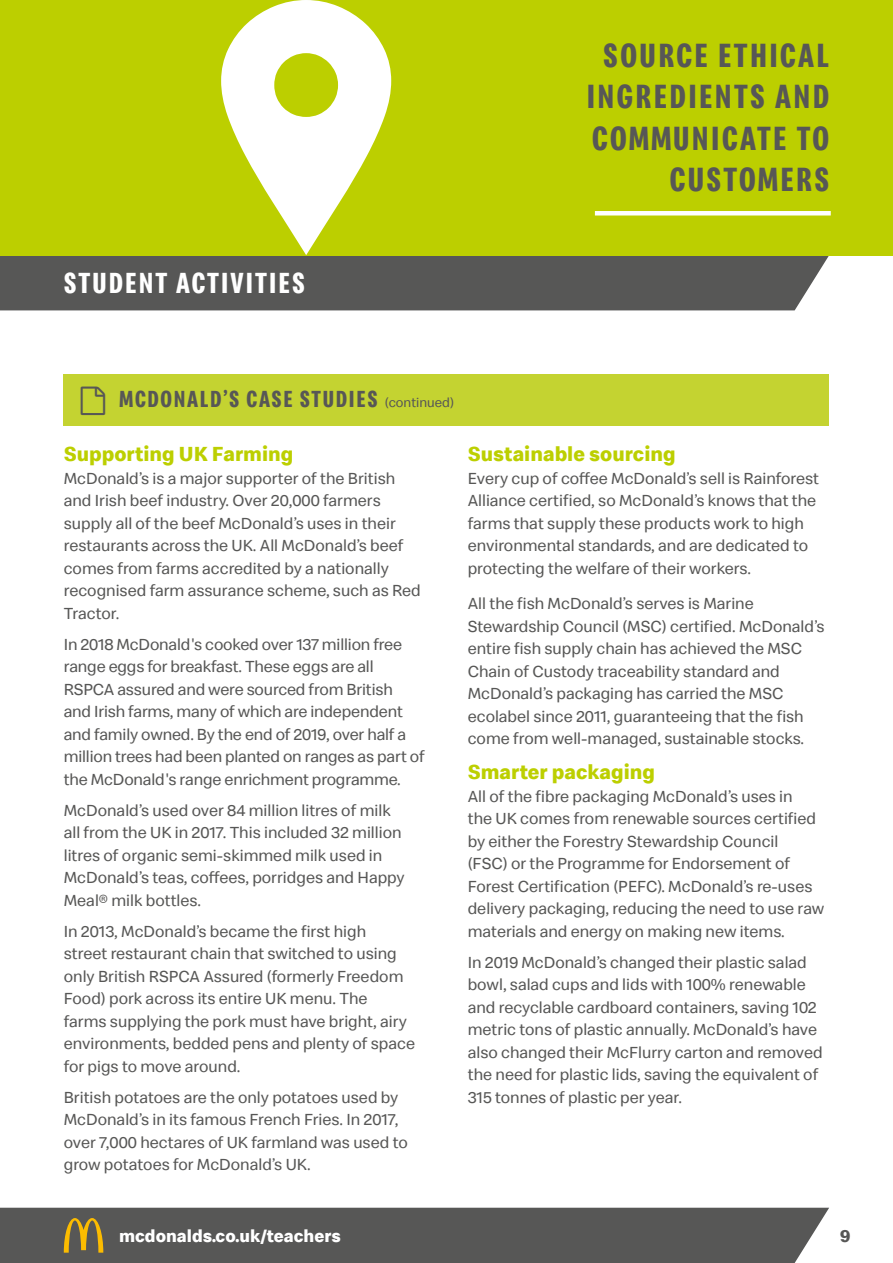
<style>
.page{position:relative;width:893px;height:1263px;background:#fff}
.page>*{position:absolute;margin:0;border:0;box-sizing:border-box;transform-origin:0 0}
.t1{font:700 34.65px/41.5px "Speedee Condensed";letter-spacing:.07em;color:#575756;text-align:right}
.t2{font:700 30px "Speedee Condensed";letter-spacing:.07em;color:#fff}
.t3{font:700 24px "Speedee Condensed";letter-spacing:.07em;color:#575756}
.t4{font:700 21px "Speedee";color:#bccf00}
.t5{font:700 18px "Speedee";color:#fff}
.t6{font:700 18px "Speedee";color:#575756}
.t7{font:16.5px/22.5px "Speedee";color:#575756}
.s1{font-family:"Speedee";font-weight:400;font-size:13.5px}
</style>
<div class="page">
<div style="left:64px;top:374px;width:765px;height:51px;background:#c4d331"></div>
<div style="left:0;top:255px;width:829px;height:55px;background:#575756"></div>
<div style="left:0;top:1208px;width:829px;height:55px;background:#575756"></div>
<div style="left:0;top:0;width:893px;height:255px;background:#bccf00"></div>
<hr style="left:595px;top:211px;width:236px;height:4px;background:#fff">
<svg style="left:221px;top:0;width:170px;height:255px"></svg>
<svg style="left:64px;top:1218px;width:39px;height:35px"></svg>
<h2 class="t2" style="left:64px;top:265px;width:243px">STUDENT ACTIVITIES</h2>
<h1 class="t1" style="left:587px;top:35px;width:244px">SOURCE ETHICAL<br>INGREDIENTS AND<br>COMMUNICATE TO<br>CUSTOMERS</h1>
<h3 class="t3" style="left:119px;top:385px;width:336px">MCDONALD’S CASE STUDIES <span class="s1">(continued)</span></h3>
<p class="t4" style="left:64px;top:441px;width:231px">Supporting UK Farming</p>
<p class="t7" style="left:64px;top:467px;width:358px">McDonald’s is a major supporter of the British and Irish beef industry. Over 20,000 farmers supply all of the beef McDonald’s uses in their restaurants across the UK. All McDonald’s beef comes from farms accredited by a nationally recognised farm assurance scheme, such as Red Tractor.</p>
<p class="t7" style="left:64px;top:633px;width:363px">In 2018 McDonald's cooked over 137 million free range eggs for breakfast. These eggs are all RSPCA assured and were sourced from British<br>and Irish farms, many of which are independent and family owned. By the end of 2019, over half a million trees had been planted on ranges as part of the McDonald's range enrichment programme.</p>
<p class="t7" style="left:64px;top:799px;width:343px">McDonald’s used over 84 million litres of milk all from the UK in 2017. This included 32 million litres of organic semi-skimmed milk used in McDonald’s teas, coffees, porridges and Happy Meal® milk bottles.</p>
<p class="t7" style="left:64px;top:920px;width:353px">In 2013, McDonald’s became the first high<br>street restaurant chain that switched to using only British RSPCA Assured (formerly Freedom Food) pork across its entire UK menu. The<br>farms supplying the pork must have bright, airy environments, bedded pens and plenty of space for pigs to move around.</p>
<p class="t7" style="left:64px;top:1086px;width:346px">British potatoes are the only potatoes used by McDonald’s in its famous French Fries. In 2017, over 7,000 hectares of UK farmland was used to grow potatoes for McDonald’s UK.</p>
<p class="t4" style="left:468px;top:441px;width:209px">Sustainable sourcing</p>
<p class="t7" style="left:468px;top:467px;width:353px">Every cup of coffee McDonald’s sell is Rainforest Alliance certified, so McDonald’s knows that the farms that supply these products work to high environmental standards, and are dedicated to protecting the welfare of their workers.</p>
<p class="t7" style="left:468px;top:592px;width:358px">All the fish McDonald’s serves is Marine Stewardship Council (MSC) certified. McDonald’s entire fish supply chain has achieved the MSC Chain of Custody traceability standard and McDonald’s packaging has carried the MSC ecolabel since 2011, guaranteeing that the fish come from well-managed, sustainable stocks.</p>
<p class="t4" style="left:468px;top:759px;width:189px">Smarter packaging</p>
<p class="t7" style="left:468px;top:785px;width:358px">All of the fibre packaging McDonald’s uses in<br>the UK comes from renewable sources certified by either the Forestry Stewardship Council<br>(FSC) or the Programme for Endorsement of Forest Certification (PEFC). McDonald’s re-uses delivery packaging, reducing the need to use raw materials and energy on making new items.</p>
<p class="t7" style="left:468px;top:951px;width:356px">In 2019 McDonald’s changed their plastic salad bowl, salad cups and lids with 100% renewable and recyclable cardboard containers, saving 102 metric tons of plastic annually. McDonald’s have also changed their McFlurry carton and removed the need for plastic lids, saving the equivalent of 315 tonnes of plastic per year.</p>
<p class="t5" style="left:119px;top:1224px;width:223px">mcdonalds.co.uk/teachers</p>
<p class="t6" style="left:840px;top:1224px;width:12px">9</p>
</div>
